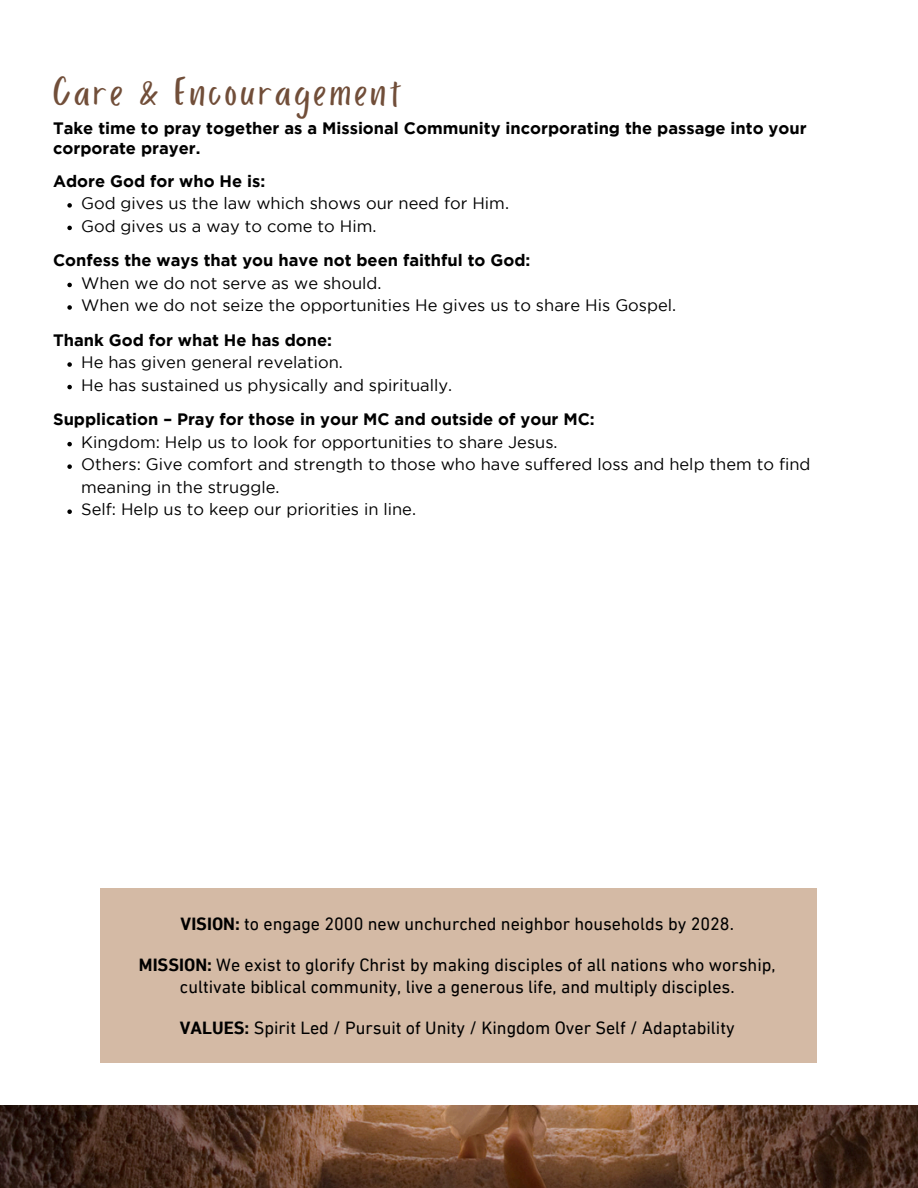
<style>
.page{position:relative;width:918px;height:1188px;background:#fff}
.page>*{position:absolute;margin:0;border:0;box-sizing:border-box;transform-origin:0 0}
.t1{font:42px "Porcelain";letter-spacing:.085em;color:#714e39}
.t2{font:18px/21.3px "DIN Next Devanagari Std";color:#000;text-align:center}
.t3{font:16.5px/22.5px "Gotham";color:#000}
.t4{font:700 16.5px/19.5px "Gotham";color:#000}
.s1{font-weight:700}
</style>
<div class="page">
<svg style="left:67px;top:203px;width:5px;height:5px"></svg>
<svg style="left:67px;top:226px;width:5px;height:4px"></svg>
<svg style="left:67px;top:283px;width:5px;height:4px"></svg>
<svg style="left:67px;top:305px;width:5px;height:5px"></svg>
<svg style="left:67px;top:362px;width:5px;height:5px"></svg>
<svg style="left:67px;top:385px;width:5px;height:4px"></svg>
<svg style="left:67px;top:442px;width:5px;height:4px"></svg>
<svg style="left:67px;top:464px;width:5px;height:5px"></svg>
<svg style="left:67px;top:509px;width:5px;height:5px"></svg>
<div style="left:101px;top:888px;width:716px;height:174px;background:#d4baa5"></div>
<img style="left:0;top:1106px;width:918px;height:82px">
<p class="t1" style="left:53px;top:69px;width:350px">Care &amp; Encouragement</p>
<p class="t4" style="left:53px;top:120px;width:755px">Take time to pray together as a Missional Community incorporating the passage into your corporate prayer.</p>
<h1 class="t4" style="left:53px;top:172px;width:214px">Adore God for who He is:</h1>
<p class="t3" style="left:81px;top:193px;width:429px">God gives us the law which shows our need for Him.</p>
<p class="t3" style="left:81px;top:215px;width:297px">God gives us a way to come to Him.</p>
<h1 class="t4" style="left:53px;top:252px;width:479px">Confess the ways that you have not been faithful to God:</h1>
<p class="t3" style="left:81px;top:273px;width:302px">When we do not serve as we should.</p>
<p class="t3" style="left:81px;top:295px;width:597px">When we do not seize the opportunities He gives us to share His Gospel.</p>
<h1 class="t4" style="left:53px;top:331px;width:281px">Thank God for what He has done:</h1>
<p class="t3" style="left:81px;top:352px;width:263px">He has given general revelation.</p>
<p class="t3" style="left:81px;top:375px;width:373px">He has sustained us physically and spiritually.</p>
<h1 class="t4" style="left:53px;top:411px;width:543px">Supplication – Pray for those in your MC and outside of your MC:</h1>
<p class="t3" style="left:81px;top:432px;width:478px">Kingdom: Help us to look for opportunities to share Jesus.</p>
<p class="t3" style="left:81px;top:454px;width:731px">Others: Give comfort and strength to those who have suffered loss and help them to find meaning in the struggle.</p>
<p class="t3" style="left:81px;top:499px;width:336px">Self: Help us to keep our priorities in line.</p>
<p class="t2" style="left:181px;top:915px;width:555px"><span class="s1">VISION:</span> to engage 2000 new unchurched neighbor households by 2028.</p>
<p class="t2" style="left:139px;top:956px;width:638px"><span class="s1">MISSION:</span> We exist to glorify Christ by making disciples of all nations who worship, cultivate biblical community, live a generous life, and multiply disciples.</p>
<p class="t2" style="left:180px;top:1019px;width:556px"><span class="s1">VALUES:</span> Spirit Led / Pursuit of Unity / Kingdom Over Self / Adaptability</p>
</div>
